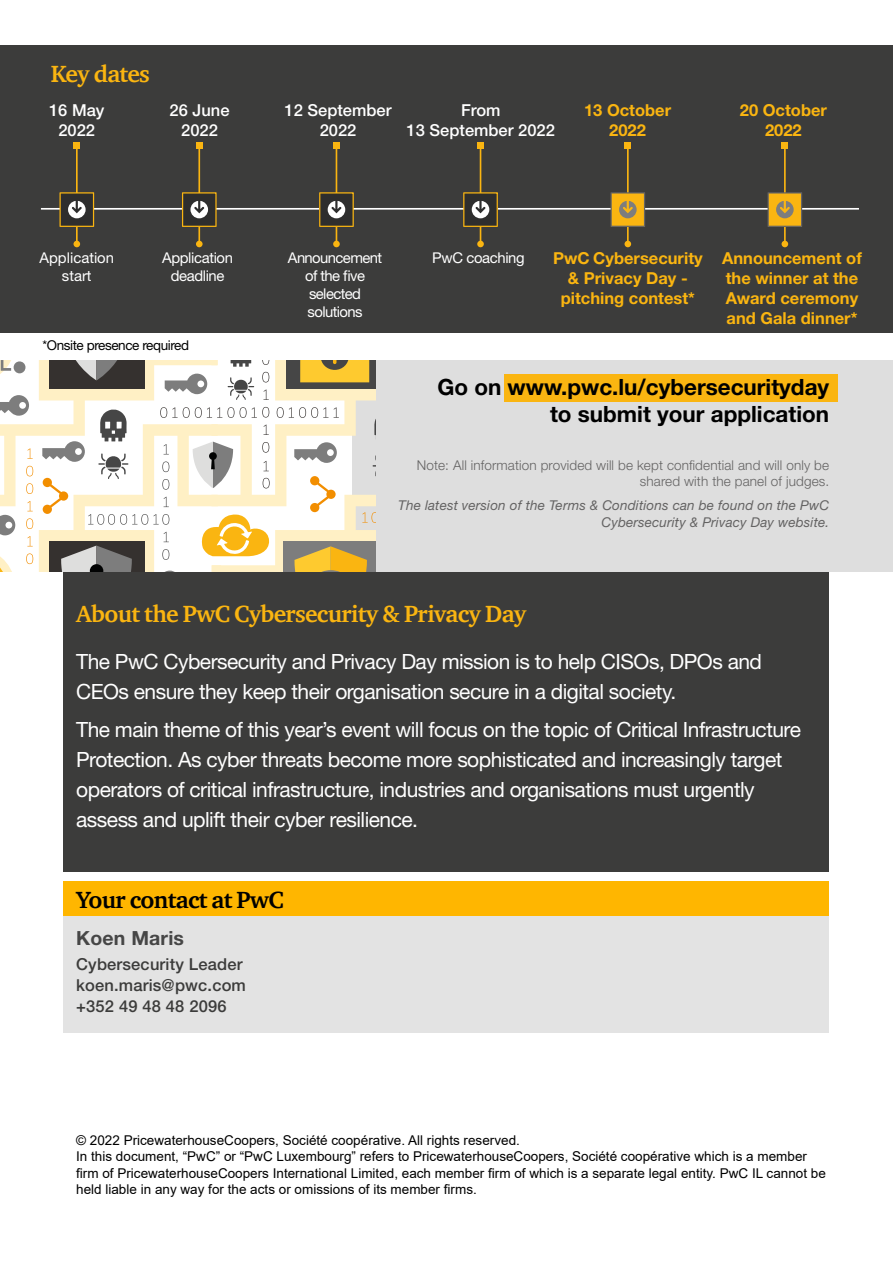
<style>
.page{position:relative;width:893px;height:1263px;background:#fff}
.page>*{position:absolute;margin:0;border:0;box-sizing:border-box;transform-origin:0 0}
.t1{font:700 24px "ITC Charter Com";letter-spacing:-.03em;color:#fab511}
.t2{font:700 24px "ITC Charter Com";letter-spacing:-.03em;color:#000}
.t3{font:700 22.5px/27px "Helvetica Neue LT Std";color:#000;text-align:right}
.t4{font:21px/30px "Helvetica Neue LT Std";letter-spacing:-.025em;color:#fff}
.t5{font:700 19.5px "Helvetica Neue LT Std";letter-spacing:.01em;color:#464646}
.t6{font:700 16.5px/19.8px "Helvetica Neue LT Std";color:#fab511;text-align:center}
.t7{font:500 16.5px/19.8px "Helvetica Neue LT Std";color:#fff;text-align:center}
.t8{font:500 16.5px/21px "Helvetica Neue LT Std";letter-spacing:.01em;color:#3c3c3b}
.t9{font:14.85px/17.9px "Helvetica Neue LT Std";letter-spacing:-.025em;color:#fff;text-align:center}
.t10{font:14.85px "Helvetica Neue LT Std";color:#fff}
.t11{font:13.5px/16.2px "Arial";color:#000}
.t12{font:300 13.5px/16.2px "Helvetica Neue LT Std";letter-spacing:.01em;color:#646363;text-align:right}
.t13{font:italic 13.5px/16.2px "Helvetica Neue LT Std";letter-spacing:.01em;color:#646363;text-align:right}
.t14{font:13.5px "Helvetica Neue LT Std";letter-spacing:-.03em;color:#000}
</style>
<div class="page">
<div style="left:64px;top:572px;width:765px;height:300px;background:#3c3c3b"></div>
<div style="left:352px;top:361px;width:541px;height:211px;background:#dedede"></div>
<div style="left:504px;top:374px;width:334px;height:28px;background:#fab511"></div>
<div style="left:0;top:45px;width:893px;height:288px;background:#3c3c3b"></div>
<div style="left:64px;top:882px;width:765px;height:36px;background:#ffb600"></div>
<div style="left:64px;top:916px;width:765px;height:117px;background:#e3e3e3"></div>
<hr style="left:41px;top:208px;width:818px;height:2px;background:#fff">
<hr style="left:76px;top:145px;width:2px;height:99px;background:#fab511">
<svg style="left:74px;top:241px;width:6px;height:6px"></svg>
<div style="left:74px;top:142px;width:6px;height:7px;background:#fab511"></div>
<svg style="left:59px;top:192px;width:35px;height:35px"></svg>
<hr style="left:198px;top:145px;width:2px;height:99px;background:#fab511">
<div style="left:196px;top:241px;width:7px;height:6px;background:#fab511;border-radius:50%"></div>
<div style="left:196px;top:142px;width:7px;height:7px;background:#fab511"></div>
<svg style="left:182px;top:192px;width:35px;height:35px"></svg>
<hr style="left:336px;top:145px;width:1px;height:99px;background:#fab511">
<div style="left:333px;top:241px;width:7px;height:6px;background:#fab511;border-radius:50%"></div>
<div style="left:333px;top:142px;width:7px;height:7px;background:#fab511"></div>
<svg style="left:319px;top:192px;width:35px;height:35px"></svg>
<hr style="left:480px;top:145px;width:1px;height:99px;background:#fab511">
<div style="left:477px;top:241px;width:7px;height:6px;background:#fab511;border-radius:50%"></div>
<div style="left:477px;top:142px;width:7px;height:7px;background:#fab511"></div>
<svg style="left:463px;top:192px;width:35px;height:35px"></svg>
<hr style="left:627px;top:145px;width:2px;height:99px;background:#fab511">
<div style="left:624px;top:241px;width:7px;height:6px;background:#fab511;border-radius:50%"></div>
<div style="left:624px;top:142px;width:7px;height:7px;background:#fab511"></div>
<svg style="left:610px;top:192px;width:35px;height:35px"></svg>
<hr style="left:784px;top:145px;width:2px;height:99px;background:#fab511">
<svg style="left:782px;top:241px;width:6px;height:6px"></svg>
<div style="left:782px;top:142px;width:6px;height:7px;background:#fab511"></div>
<svg style="left:767px;top:192px;width:35px;height:35px"></svg>
<svg style="left:0;top:361px;width:42px;height:211px"></svg>
<svg style="left:0;top:556px;width:8px;height:16px"></svg>
<svg style="left:0;top:515px;width:15px;height:20px"></svg>
<svg style="left:0;top:395px;width:29px;height:21px"></svg>
<div style="left:14px;top:361px;width:12px;height:12px;background:#7d7d7d;border-radius:50%"></div>
<svg style="left:0;top:361px;width:11px;height:10px"></svg>
<svg style="left:27px;top:448px;width:6px;height:11px"></svg>
<svg style="left:26px;top:466px;width:7px;height:10px"></svg>
<svg style="left:26px;top:483px;width:7px;height:11px"></svg>
<svg style="left:27px;top:501px;width:6px;height:10px"></svg>
<svg style="left:26px;top:518px;width:7px;height:11px"></svg>
<svg style="left:27px;top:536px;width:6px;height:10px"></svg>
<svg style="left:26px;top:553px;width:7px;height:11px"></svg>
<svg style="left:42px;top:361px;width:334px;height:211px"></svg>
<p class="t1" style="left:51px;top:59px;width:101px">Key dates</p>
<p class="t7" style="left:49px;top:100px;width:57px">16 May<br>2022</p>
<p class="t7" style="left:170px;top:100px;width:61px">26 June<br>2022</p>
<p class="t7" style="left:285px;top:100px;width:108px">12 September<br>2022</p>
<p class="t6" style="left:584px;top:100px;width:89px">13 October<br>2022</p>
<p class="t7" style="left:407px;top:100px;width:150px">From<br>13 September 2022</p>
<p class="t6" style="left:740px;top:100px;width:89px">20 October<br>2022</p>
<p class="t9" style="left:162px;top:249px;width:72px">Application deadline</p>
<p class="t9" style="left:288px;top:249px;width:96px">Announcement of the five selected solutions</p>
<p class="t6" style="left:553px;top:248px;width:151px">PwC Cybersecurity &amp; Privacy Day - pitching contest*</p>
<p class="t6" style="left:722px;top:248px;width:141px;text-align:left">Announcement of the winner at the<br>Award ceremony and Gala dinner*</p>
<p class="t10" style="left:40px;top:249px;width:76px">Application</p>
<p class="t9" style="left:432px;top:249px;width:94px">PwC coaching</p>
<p class="t9" style="left:62px;top:267px;width:31px">start</p>
<p class="t14" style="left:43px;top:337px;width:148px">*Onsite presence required</p>
<p class="t3" style="left:437px;top:373px;width:393px">Go on www.pwc.lu/cybersecurityday to submit your application</p>
<p class="t12" style="left:417px;top:457px;width:414px">Note: All information provided will be kept confidential and will only be shared with the panel of judges.</p>
<p class="t13" style="left:398px;top:497px;width:432px">The latest version of the Terms &amp; Conditions can be found on the PwC<br>Cybersecurity &amp; Privacy Day website.</p>
<p class="t1" style="left:76px;top:599px;width:451px">About the PwC Cybersecurity &amp; Privacy Day</p>
<p class="t4" style="left:76px;top:646px;width:687px">The PwC Cybersecurity and Privacy Day mission is to help CISOs, DPOs and<br>CEOs ensure they keep their organisation secure in a digital society.</p>
<p class="t4" style="left:76px;top:714px;width:726px">The main theme of this year’s event will focus on the topic of Critical Infrastructure Protection. As cyber threats become more sophisticated and increasingly target operators of critical infrastructure, industries and organisations must urgently assess and uplift their cyber resilience.</p>
<p class="t2" style="left:76px;top:884px;width:209px">Your contact at PwC</p>
<p class="t5" style="left:76px;top:926px;width:109px">Koen Maris</p>
<p class="t8" style="left:76px;top:954px;width:171px">Cybersecurity Leader koen.maris@pwc.com +352 49 48 48 2096</p>
<p class="t11" style="left:76px;top:1132px;width:751px">© 2022 PricewaterhouseCoopers, Société coopérative. All rights reserved.<br>In this document, “PwC” or “PwC Luxembourg” refers to PricewaterhouseCoopers, Société coopérative which is a member firm of PricewaterhouseCoopers International Limited, each member firm of which is a separate legal entity. PwC IL cannot be held liable in any way for the acts or omissions of its member firms.</p>
</div>
